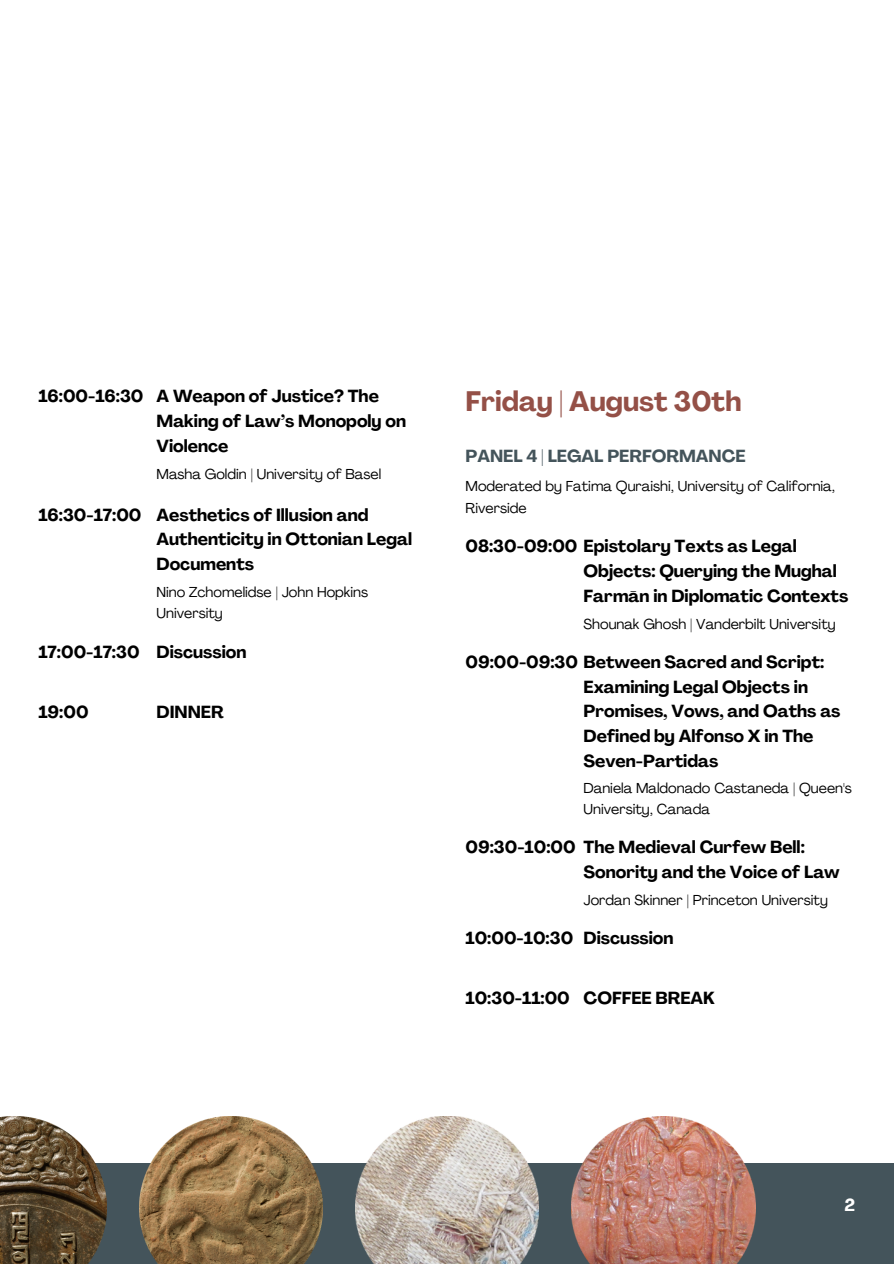
<style>
.page{position:relative;width:894px;height:1264px;background:#fff}
.page>*{position:absolute;margin:0;border:0;box-sizing:border-box;transform-origin:0 0}
.t1{font:700 27.75px "Agrandir";color:#945047}
.t2{font:700 17.25px/24.8px "Agrandir";color:#000}
.t3{font:700 17.25px "Agrandir";color:#44545b}
.t4{font:700 17.25px "Agrandir";color:#fff}
.t5{font:14.25px/21.3px "Agrandir";color:#000}
</style>
<div class="page">
<div style="left:0;top:0;width:893px;height:1263px;background:#44545b"></div>
<div style="left:0;top:0;width:893px;height:1162px;background:#fff"></div>
<img style="left:571px;top:1116px;width:183px;height:147px">
<img style="left:355px;top:1116px;width:183px;height:147px">
<img style="left:139px;top:1116px;width:183px;height:147px">
<img style="left:0;top:1116px;width:106px;height:147px">
<p class="t2" style="left:38px;top:385px;width:106px">16:00-16:30</p>
<p class="t2" style="left:38px;top:504px;width:104px">16:30-17:00</p>
<p class="t2" style="left:156px;top:385px;width:251px">A Weapon of Justice? The<br>Making of Law’s Monopoly on<br>Violence</p>
<p class="t5" style="left:156px;top:464px;width:226px">Masha Goldin | University of Basel</p>
<p class="t2" style="left:156px;top:504px;width:257px">Aesthetics of Illusion and<br>Authenticity in Ottonian Legal<br>Documents</p>
<p class="t5" style="left:156px;top:583px;width:213px">Nino Zchomelidse | John Hopkins<br>University</p>
<p class="t2" style="left:38px;top:641px;width:209px">17:00-17:30 Discussion</p>
<p class="t2" style="left:38px;top:701px;width:52px">19:00</p>
<p class="t2" style="left:156px;top:701px;width:69px">DINNER</p>
<h1 class="t1" style="left:465px;top:390px;width:277px">Friday | August 30th</h1>
<p class="t3" style="left:465px;top:449px;width:281px">PANEL 4 | LEGAL PERFORMANCE</p>
<p class="t5" style="left:465px;top:477px;width:371px">Moderated by Fatima Quraishi, University of California,<br>Riverside</p>
<p class="t2" style="left:583px;top:535px;width:266px;text-indent:-118px">08:30-09:00 Epistolary Texts as Legal<br>Objects: Querying the Mughal<br>Farmān in Diplomatic Contexts</p>
<p class="t5" style="left:583px;top:614px;width:253px">Shounak Ghosh | Vanderbilt University</p>
<p class="t2" style="left:583px;top:651px;width:258px;text-indent:-118px">09:00-09:30 Between Sacred and Script:<br>Examining Legal Objects in<br>Promises, Vows, and Oaths as<br>Defined by Alfonso X in The<br>Seven-Partidas</p>
<p class="t5" style="left:583px;top:778px;width:270px">Daniela Maldonado Castaneda | Queen's<br>University, Canada</p>
<p class="t2" style="left:465px;top:836px;width:112px">09:30-10:00</p>
<p class="t2" style="left:583px;top:836px;width:257px">The Medieval Curfew Bell:<br>Sonority and the Voice of Law</p>
<p class="t5" style="left:583px;top:890px;width:246px">Jordan Skinner | Princeton University</p>
<p class="t2" style="left:465px;top:927px;width:209px">10:00-10:30 Discussion</p>
<p class="t2" style="left:465px;top:987px;width:251px">10:30-11:00 COFFEE BREAK</p>
<p class="t4" style="left:844px;top:1198px;width:12px">2</p>
</div>
